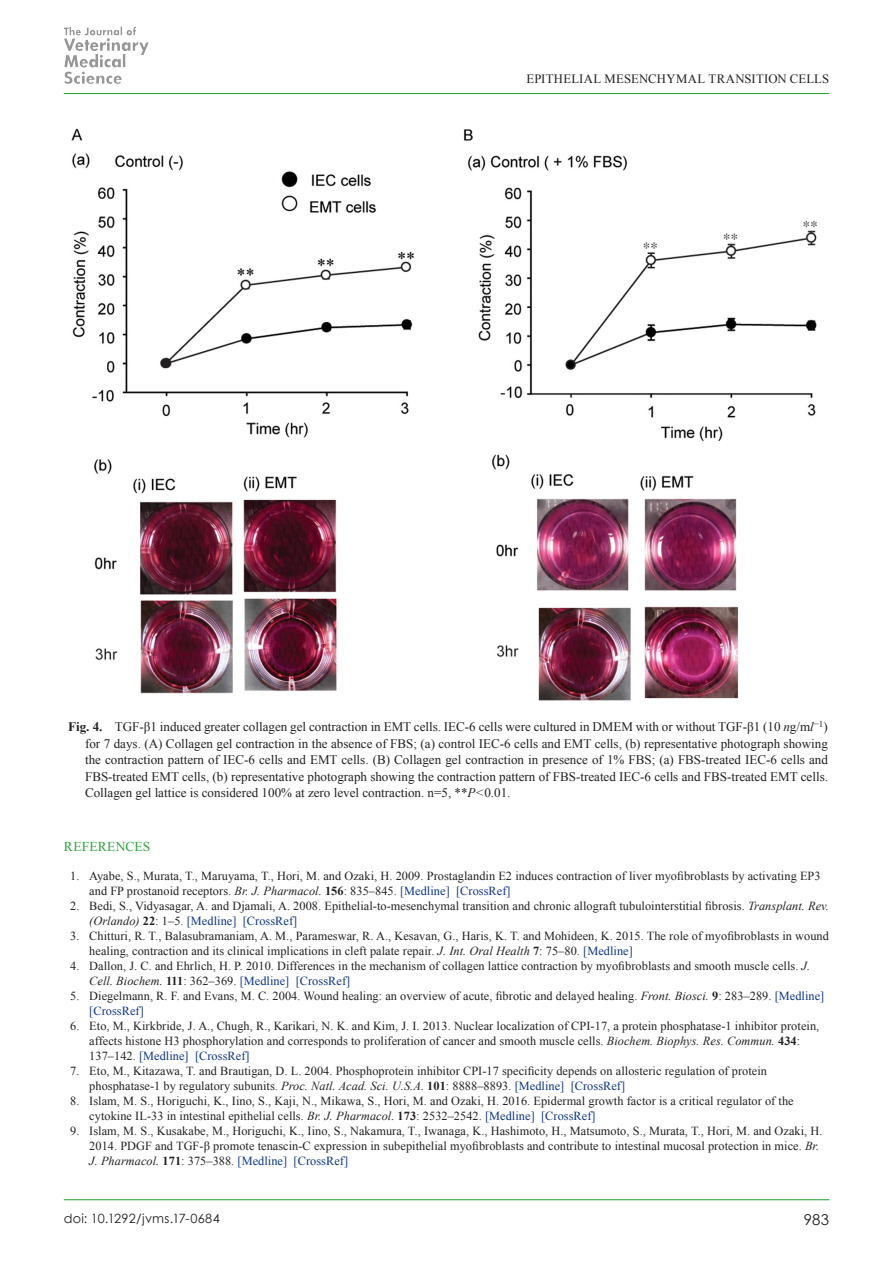
<style>
.page{position:relative;width:893px;height:1263px;background:#fff}
.page>*{position:absolute;margin:0;border:0;box-sizing:border-box;transform-origin:0 0}
.t1{font:15px "Century Gothic";color:#231f20}
.t2{font:13.5px "Times New Roman";letter-spacing:.01em;color:#2aa738}
.t3{font:13.05px/16.5px "Times New Roman";color:#231f20;text-align:justify}
.t4{font:12.75px "Times New Roman";letter-spacing:.015em;color:#231f20}
.t5{font:12.75px "Century Gothic";letter-spacing:.02em;color:#231f20}
.t6{font:12.3px/15px "Times New Roman";letter-spacing:.005em;color:#231f20}
.s1{font-weight:700}
.s2{font-style:italic}
.s3{color:#0c3388}
</style>
<div class="page">
<img style="left:64px;top:27px;width:74px;height:24px">
<hr style="left:64px;top:93px;width:765px;height:1px;background:#2aa738">
<hr style="left:64px;top:1199px;width:765px;height:1px;background:#2aa738">
<img style="left:71px;top:128px;width:746px;height:573px">
<p class="t4" style="left:526px;top:70px;width:304px">EPITHELIAL MESENCHYMAL TRANSITION CELLS</p>
<p class="t3" style="left:85px;top:719px;width:744px;text-indent:-17px"><span class="s1">Fig. 4.</span> TGF-β1 induced greater collagen gel contraction in EMT cells. IEC-6 cells were cultured in DMEM with or without TGF-β1 (10 <span class="s2">n</span>g/m<span class="s2">l</span><sup>−1</sup>) for 7 days. (A) Collagen gel contraction in the absence of FBS; (a) control IEC-6 cells and EMT cells, (b) representative photograph showing the contraction pattern of IEC-6 cells and EMT cells. (B) Collagen gel contraction in presence of 1% FBS; (a) FBS-treated IEC-6 cells and FBS-treated EMT cells, (b) representative photograph showing the contraction pattern of FBS-treated IEC-6 cells and FBS-treated EMT cells.<br>Collagen gel lattice is considered 100% at zero level contraction. n=5, **<span class="s2">P&lt;</span>0.01.</p>
<p class="t2" style="left:64px;top:838px;width:88px">REFERENCES</p>
<p class="t6" style="left:89px;top:868px;width:733px;text-indent:-19px">1. Ayabe, S., Murata, T., Maruyama, T., Hori, M. and Ozaki, H. 2009. Prostaglandin E2 induces contraction of liver myofibroblasts by activating EP3 and FP prostanoid receptors. <span class="s2">Br. J. Pharmacol.</span> <span class="s1">156</span>: 835–845. <span class="s3">[Medline] [CrossRef]</span></p>
<p class="t6" style="left:89px;top:898px;width:741px;text-indent:-19px">2. Bedi, S., Vidyasagar, A. and Djamali, A. 2008. Epithelial-to-mesenchymal transition and chronic allograft tubulointerstitial fibrosis. <span class="s2">Transplant. Rev. (Orlando)</span> <span class="s1">22</span>: 1–5. <span class="s3">[Medline] [CrossRef]</span></p>
<p class="t6" style="left:89px;top:928px;width:741px;text-indent:-19px">3. Chitturi, R. T., Balasubramaniam, A. M., Parameswar, R. A., Kesavan, G., Haris, K. T. and Mohideen, K. 2015. The role of myofibroblasts in wound healing, contraction and its clinical implications in cleft palate repair. <span class="s2">J. Int. Oral Health</span> <span class="s1">7</span>: 75–80. <span class="s3">[Medline]</span></p>
<p class="t6" style="left:89px;top:958px;width:722px;text-indent:-19px">4. Dallon, J. C. and Ehrlich, H. P. 2010. Differences in the mechanism of collagen lattice contraction by myofibroblasts and smooth muscle cells. <span class="s2">J.<br>Cell. Biochem.</span> <span class="s1">111</span>: 362–369. <span class="s3">[Medline] [CrossRef]</span></p>
<p class="t6" style="left:89px;top:988px;width:737px;text-indent:-19px">5. Diegelmann, R. F. and Evans, M. C. 2004. Wound healing: an overview of acute, fibrotic and delayed healing. <span class="s2">Front. Biosci.</span> <span class="s1">9</span>: 283–289. <span class="s3">[Medline] [CrossRef]</span></p>
<p class="t6" style="left:89px;top:1018px;width:731px;text-indent:-19px">6. Eto, M., Kirkbride, J. A., Chugh, R., Karikari, N. K. and Kim, J. I. 2013. Nuclear localization of CPI-17, a protein phosphatase-1 inhibitor protein, affects histone H3 phosphorylation and corresponds to proliferation of cancer and smooth muscle cells. <span class="s2">Biochem. Biophys. Res. Commun.</span> <span class="s1">434</span>:<br>137–142. <span class="s3">[Medline] [CrossRef]</span></p>
<p class="t6" style="left:89px;top:1063px;width:679px;text-indent:-19px">7. Eto, M., Kitazawa, T. and Brautigan, D. L. 2004. Phosphoprotein inhibitor CPI-17 specificity depends on allosteric regulation of protein phosphatase-1 by regulatory subunits. <span class="s2">Proc. Natl. Acad. Sci. U.S.A.</span> <span class="s1">101</span>: 8888–8893. <span class="s3">[Medline] [CrossRef]</span></p>
<p class="t6" style="left:89px;top:1093px;width:706px;text-indent:-19px">8. Islam, M. S., Horiguchi, K., Iino, S., Kaji, N., Mikawa, S., Hori, M. and Ozaki, H. 2016. Epidermal growth factor is a critical regulator of the cytokine IL-33 in intestinal epithelial cells. <span class="s2">Br. J. Pharmacol.</span> <span class="s1">173</span>: 2532–2542. <span class="s3">[Medline] [CrossRef]</span></p>
<p class="t6" style="left:89px;top:1123px;width:735px;text-indent:-19px">9. Islam, M. S., Kusakabe, M., Horiguchi, K., Iino, S., Nakamura, T., Iwanaga, K., Hashimoto, H., Matsumoto, S., Murata, T., Hori, M. and Ozaki, H.<br>2014. PDGF and TGF-β promote tenascin-C expression in subepithelial myofibroblasts and contribute to intestinal mucosal protection in mice. <span class="s2">Br.<br>J. Pharmacol.</span> <span class="s1">171</span>: 375–388. <span class="s3">[Medline] [CrossRef]</span></p>
<p class="t5" style="left:64px;top:1209px;width:158px">doi: 10.1292/jvms.17-0684</p>
<p class="t1" style="left:804px;top:1209px;width:27px">983</p>
</div>
